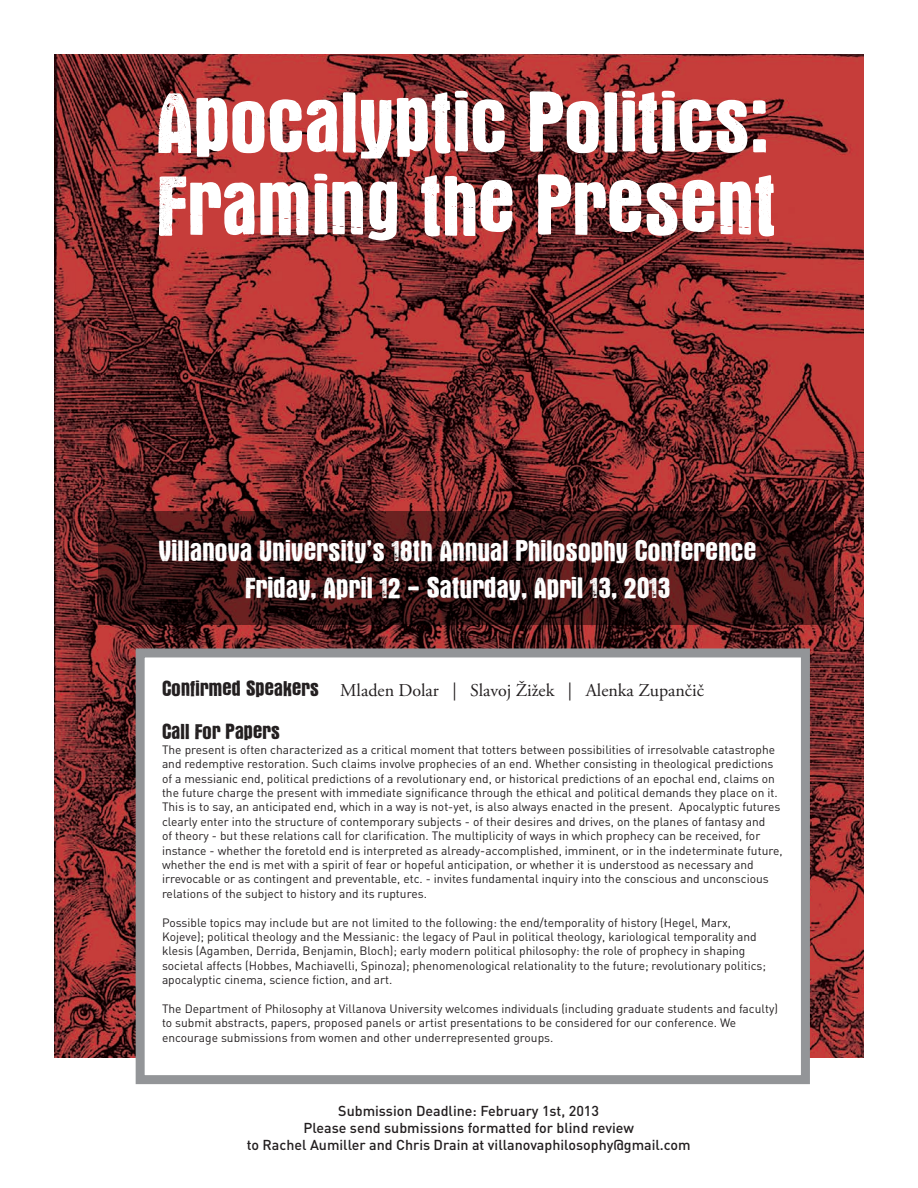
<style>
.page{position:relative;width:918px;height:1188px;background:#fff}
.page>*{position:absolute;margin:0;border:0;box-sizing:border-box;transform-origin:0 0}
.t1{font:89.25px/82.8px "Victor";color:#fff}
.t2{font:30.75px/36.9px "Victor";color:#fff;text-align:center}
.t3{font:22.5px "Victor";color:#231f20}
.t4{font:18px "Adobe Garamond Pro";color:#231f20}
.t5{font:500 14.25px/17.1px "DIN";color:#231f20;text-align:center}
.t6{font:12px/14.4px "DIN";color:#231f20}
.s1{font-family:"Victor";font-size:22.5px}
</style>
<div class="page">
<img style="left:54px;top:54px;width:810px;height:1003px">
<svg style="left:98px;top:512px;width:735px;height:113px;background:#321112"></svg>
<div style="left:136px;top:648px;width:674px;height:436px;background:#fff;border:9px solid #939598"></div>
<h1 class="t1" style="left:157px;top:84px;width:621px">Apocalyptic Politics:<br>Framing the Present</h1>
<h2 class="t2" style="left:159px;top:534px;width:600px">Villanova University’s 18th Annual Philosophy Conference<br>Friday, April 12 - Saturday, April 13, 2013</h2>
<h3 class="t4" style="left:162px;top:680px;width:543px"><span class="s1">Confirmed Speakers</span> Mladen Dolar | Slavoj Žižek | Alenka Zupančič</h3>
<h3 class="t3" style="left:162px;top:721px;width:120px">Call For Papers</h3>
<p class="t6" style="left:162px;top:742px;width:622px">The present is often characterized as a critical moment that totters between possibilities of irresolvable catastrophe and redemptive restoration. Such claims involve prophecies of an end. Whether consisting in theological predictions of a messianic end, political predictions of a revolutionary end, or historical predictions of an epochal end, claims on the future charge the present with immediate significance through the ethical and political demands they place on it.<br>This is to say, an anticipated end, which in a way is not-yet, is also always enacted in the present. Apocalyptic futures clearly enter into the structure of contemporary subjects - of their desires and drives, on the planes of fantasy and<br>of theory - but these relations call for clarification. The multiplicity of ways in which prophecy can be received, for instance - whether the foretold end is interpreted as already-accomplished, imminent, or in the indeterminate future, whether the end is met with a spirit of fear or hopeful anticipation, or whether it is understood as necessary and irrevocable or as contingent and preventable, etc. - invites fundamental inquiry into the conscious and unconscious relations of the subject to history and its ruptures.</p>
<p class="t6" style="left:162px;top:915px;width:606px">Possible topics may include but are not limited to the following: the end/temporality of history (Hegel, Marx, Kojeve); political theology and the Messianic: the legacy of Paul in political theology, kariological temporality and klesis (Agamben, Derrida, Benjamin, Bloch); early modern political philosophy: the role of prophecy in shaping societal affects (Hobbes, Machiavelli, Spinoza); phenomenological relationality to the future; revolutionary politics; apocalyptic cinema, science fiction, and art.</p>
<p class="t6" style="left:162px;top:1002px;width:618px">The Department of Philosophy at Villanova University welcomes individuals (including graduate students and faculty) to submit abstracts, papers, proposed panels or artist presentations to be considered for our conference. We encourage submissions from women and other underrepresented groups.</p>
<p class="t5" style="left:247px;top:1102px;width:446px">Submission Deadline: February 1st, 2013<br>Please send submissions formatted for blind review<br>to Rachel Aumiller and Chris Drain at villanovaphilosophy@gmail.com</p>
</div>
